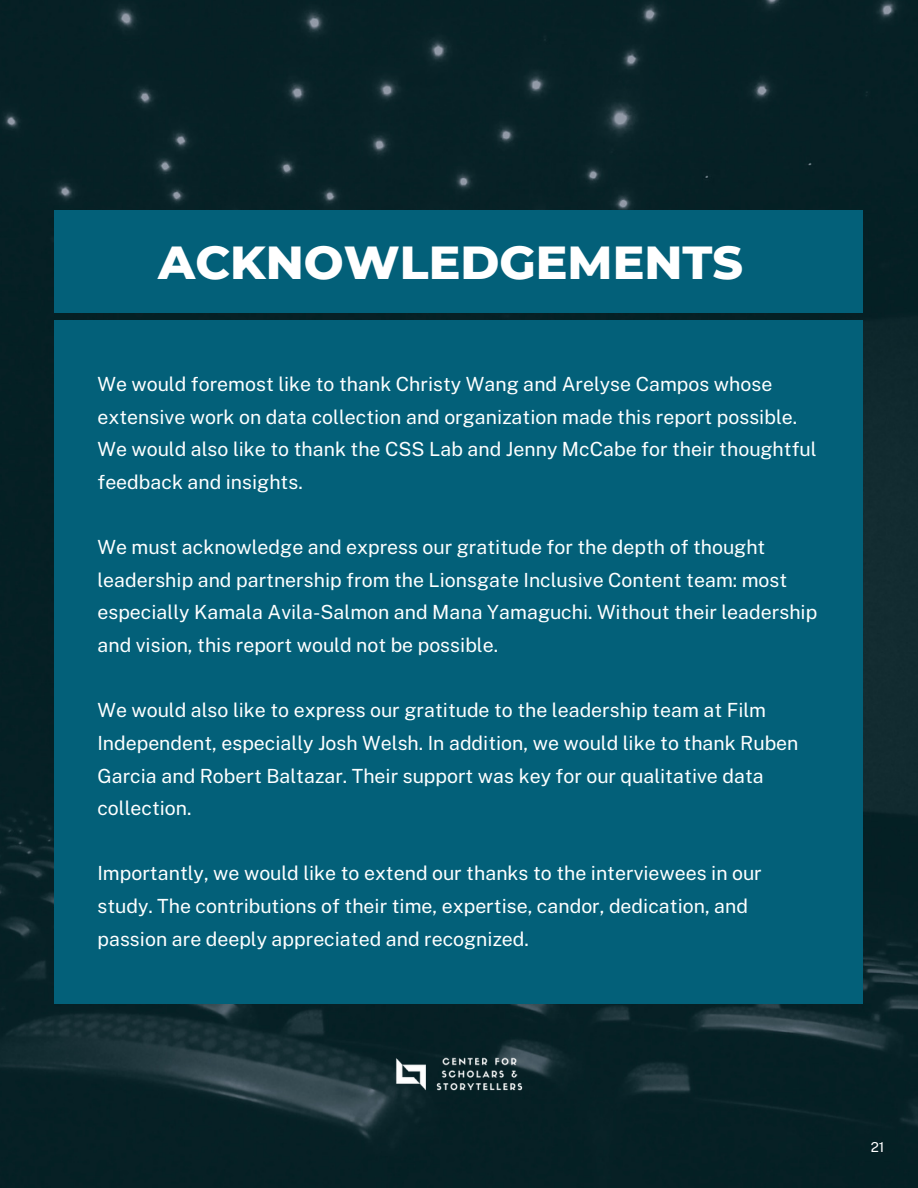
<style>
.page{position:relative;width:918px;height:1188px;background:#fff}
.page>*{position:absolute;margin:0;border:0;box-sizing:border-box;transform-origin:0 0}
.t1{font:800 47.25px "Montserrat";color:#fff}
.t2{font:19.5px/32.7px "Public Sans";color:#feffff}
.t3{font:13.65px "Public Sans";color:#fff}
</style>
<div class="page">
<img style="left:0;top:0;width:918px;height:1188px">
<div style="left:54px;top:321px;width:809px;height:683px;background:#036079"></div>
<div style="left:54px;top:211px;width:809px;height:102px;background:#036079"></div>
<img style="left:388px;top:1050px;width:142px;height:46px">
<h1 class="t1" style="left:158px;top:233px;width:586px">ACKNOWLEDGEMENTS</h1>
<p class="t2" style="left:97px;top:368px;width:721px">We would foremost like to thank Christy Wang and Arelyse Campos whose extensive work on data collection and organization made this report possible.<br>We would also like to thank the CSS Lab and Jenny McCabe for their thoughtful feedback and insights.</p>
<p class="t2" style="left:97px;top:531px;width:721px">We must acknowledge and express our gratitude for the depth of thought leadership and partnership from the Lionsgate Inclusive Content team: most especially Kamala Avila-Salmon and Mana Yamaguchi. Without their leadership and vision, this report would not be possible.</p>
<p class="t2" style="left:97px;top:694px;width:703px">We would also like to express our gratitude to the leadership team at Film Independent, especially Josh Welsh. In addition, we would like to thank Ruben Garcia and Robert Baltazar. Their support was key for our qualitative data collection.</p>
<p class="t2" style="left:97px;top:857px;width:666px">Importantly, we would like to extend our thanks to the interviewees in our study. The contributions of their time, expertise, candor, dedication, and passion are deeply appreciated and recognized.</p>
<p class="t3" style="left:871px;top:1139px;width:15px">21</p>
</div>
